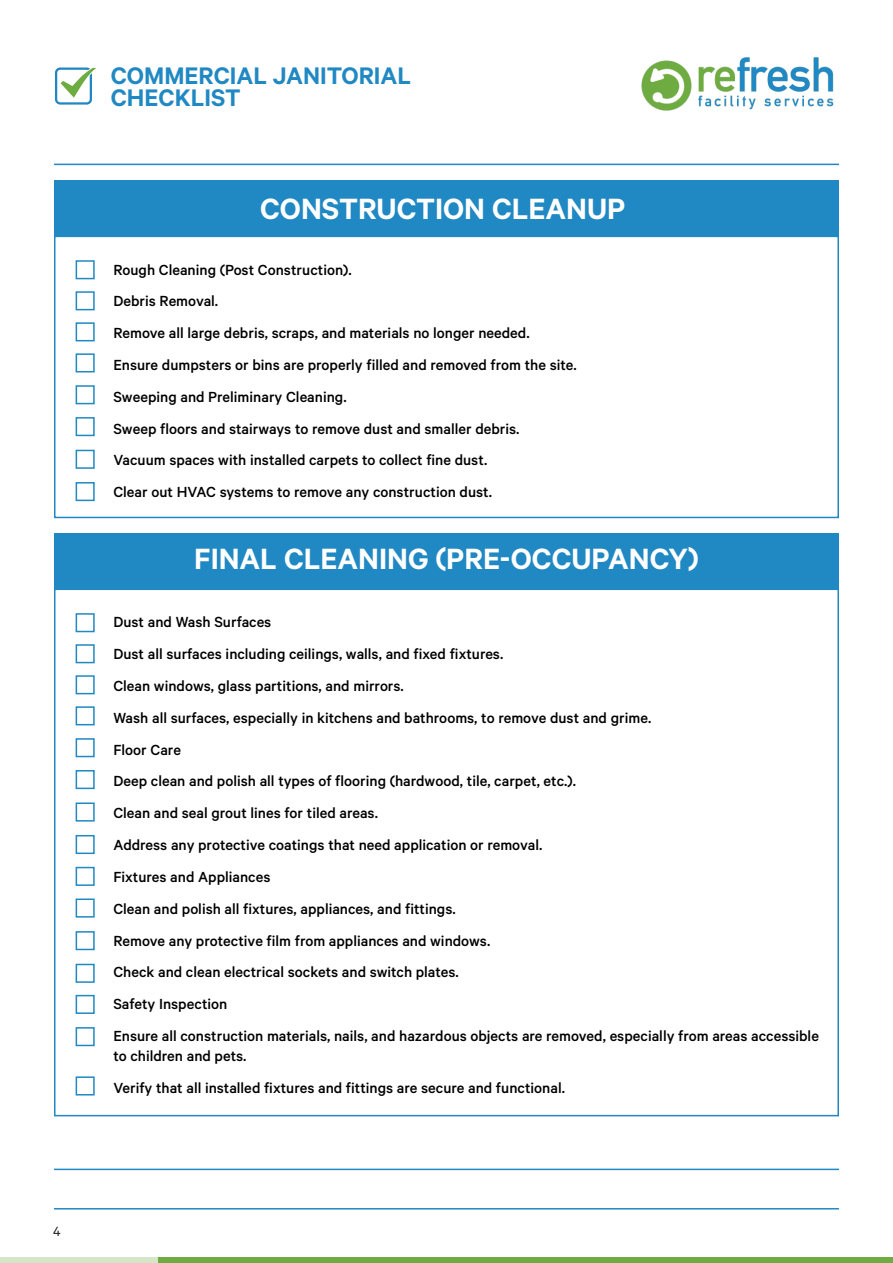
<style>
.page{position:relative;width:893px;height:1263px;background:#fff}
.page>*{position:absolute;margin:0;border:0;box-sizing:border-box;transform-origin:0 0}
.t1{font:600 33px "Calibre";color:#fff}
.t2{font:600 27px/21.6px "Calibre";color:#2088c3}
.t3{font:500 16.5px/19.8px "Calibre";color:#000}
.t4{font:15px "Calibre";color:#231f20}
</style>
<div class="page">
<div style="left:0;top:1257px;width:735px;height:6px;background:#d5e6c8"></div>
<div style="left:158px;top:1257px;width:735px;height:6px;background:#6eab41"></div>
<img style="left:641px;top:57px;width:193px;height:54px">
<svg style="left:55px;top:68px;width:41px;height:37px"></svg>
<div style="left:76px;top:613px;width:19px;height:19px;border:2px solid #2088c3"></div>
<div style="left:76px;top:644px;width:19px;height:19px;border:2px solid #2088c3"></div>
<div style="left:76px;top:675px;width:19px;height:19px;border:2px solid #2088c3"></div>
<div style="left:76px;top:706px;width:19px;height:19px;border:2px solid #2088c3"></div>
<div style="left:76px;top:738px;width:19px;height:19px;border:2px solid #2088c3"></div>
<div style="left:76px;top:770px;width:19px;height:19px;border:2px solid #2088c3"></div>
<div style="left:76px;top:802px;width:19px;height:19px;border:2px solid #2088c3"></div>
<div style="left:76px;top:835px;width:19px;height:19px;border:2px solid #2088c3"></div>
<div style="left:76px;top:867px;width:19px;height:19px;border:2px solid #2088c3"></div>
<div style="left:76px;top:898px;width:19px;height:19px;border:2px solid #2088c3"></div>
<div style="left:76px;top:931px;width:19px;height:19px;border:2px solid #2088c3"></div>
<div style="left:76px;top:964px;width:19px;height:19px;border:2px solid #2088c3"></div>
<div style="left:76px;top:995px;width:19px;height:19px;border:2px solid #2088c3"></div>
<div style="left:76px;top:1027px;width:19px;height:19px;border:2px solid #2088c3"></div>
<div style="left:76px;top:1076px;width:19px;height:19px;border:2px solid #2088c3"></div>
<div style="left:54px;top:533px;width:785px;height:55px;background:#2088c3"></div>
<div style="left:76px;top:260px;width:19px;height:19px;border:2px solid #2088c3"></div>
<div style="left:76px;top:291px;width:19px;height:19px;border:2px solid #2088c3"></div>
<div style="left:76px;top:322px;width:19px;height:19px;border:2px solid #2088c3"></div>
<div style="left:76px;top:353px;width:19px;height:19px;border:2px solid #2088c3"></div>
<div style="left:76px;top:385px;width:19px;height:19px;border:2px solid #2088c3"></div>
<div style="left:76px;top:417px;width:19px;height:19px;border:2px solid #2088c3"></div>
<div style="left:76px;top:450px;width:19px;height:19px;border:2px solid #2088c3"></div>
<div style="left:76px;top:482px;width:19px;height:19px;border:2px solid #2088c3"></div>
<div style="left:54px;top:180px;width:785px;height:56px;background:#2088c3"></div>
<div style="left:54px;top:236px;width:785px;height:282px;border:2px solid #2088c3"></div>
<hr style="left:54px;top:164px;width:785px;height:1px;background:#2088c3">
<hr style="left:54px;top:1208px;width:785px;height:1px;background:#2088c3">
<hr style="left:54px;top:1168px;width:785px;height:2px;background:#2088c3">
<h2 class="t2" style="left:111px;top:64px;width:302px">COMMERCIAL JANITORIAL<br>CHECKLIST</h2>
<p class="t1" style="left:260px;top:189px;width:367px">CONSTRUCTION CLEANUP</p>
<p class="t3" style="left:113px;top:259px;width:240px">Rough Cleaning (Post Construction).</p>
<p class="t3" style="left:113px;top:291px;width:106px">Debris Removal.</p>
<p class="t3" style="left:113px;top:323px;width:418px">Remove all large debris, scraps, and materials no longer needed.</p>
<p class="t3" style="left:113px;top:354px;width:465px">Ensure dumpsters or bins are properly filled and removed from the site.</p>
<p class="t3" style="left:113px;top:386px;width:235px">Sweeping and Preliminary Cleaning.</p>
<p class="t3" style="left:113px;top:418px;width:408px">Sweep floors and stairways to remove dust and smaller debris.</p>
<p class="t3" style="left:113px;top:450px;width:375px">Vacuum spaces with installed carpets to collect fine dust.</p>
<p class="t3" style="left:113px;top:482px;width:380px">Clear out HVAC systems to remove any construction dust.</p>
<p class="t1" style="left:194px;top:539px;width:506px">FINAL CLEANING (PRE-OCCUPANCY)</p>
<p class="t3" style="left:113px;top:612px;width:159px">Dust and Wash Surfaces</p>
<p class="t3" style="left:113px;top:644px;width:391px">Dust all surfaces including ceilings, walls, and fixed fixtures.</p>
<p class="t3" style="left:113px;top:675px;width:292px">Clean windows, glass partitions, and mirrors.</p>
<p class="t3" style="left:113px;top:707px;width:539px">Wash all surfaces, especially in kitchens and bathrooms, to remove dust and grime.</p>
<p class="t3" style="left:113px;top:739px;width:69px">Floor Care</p>
<p class="t3" style="left:113px;top:771px;width:464px">Deep clean and polish all types of flooring (hardwood, tile, carpet, etc.).</p>
<p class="t3" style="left:113px;top:803px;width:266px">Clean and seal grout lines for tiled areas.</p>
<p class="t3" style="left:113px;top:834px;width:430px">Address any protective coatings that need application or removal.</p>
<p class="t3" style="left:113px;top:866px;width:159px">Fixtures and Appliances</p>
<p class="t3" style="left:113px;top:898px;width:344px">Clean and polish all fixtures, appliances, and fittings.</p>
<p class="t3" style="left:113px;top:930px;width:378px">Remove any protective film from appliances and windows.</p>
<p class="t3" style="left:113px;top:962px;width:347px">Check and clean electrical sockets and switch plates.</p>
<p class="t3" style="left:113px;top:993px;width:115px">Safety Inspection</p>
<p class="t3" style="left:113px;top:1025px;width:707px">Ensure all construction materials, nails, and hazardous objects are removed, especially from areas accessible to children and pets.</p>
<p class="t3" style="left:113px;top:1077px;width:453px">Verify that all installed fixtures and fittings are secure and functional.</p>
<p class="t4" style="left:53px;top:1223px;width:9px">4</p>
</div>
